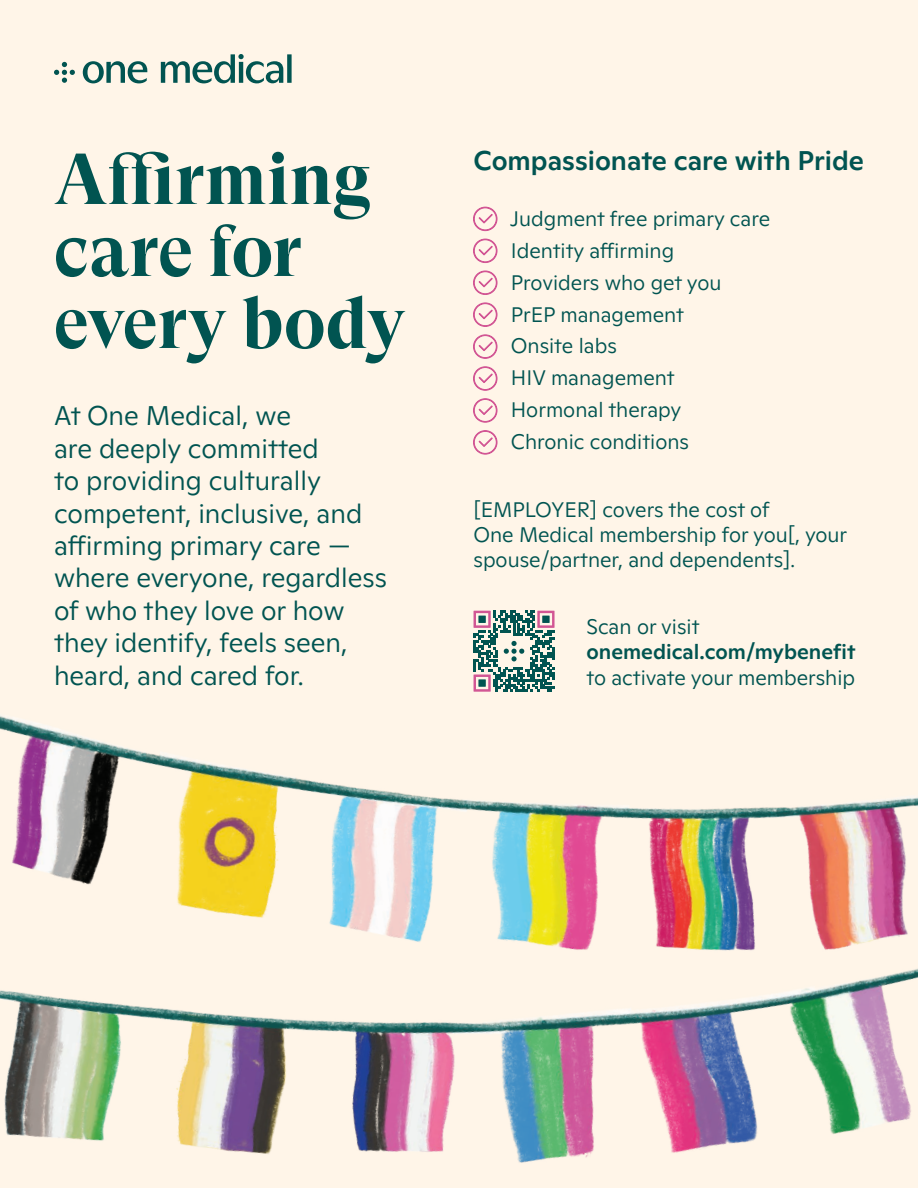
<style>
.page{position:relative;width:918px;height:1188px;background:#fff5e8}
.page>*{position:absolute;margin:0;border:0;box-sizing:border-box;transform-origin:0 0}
.t1{font:700 72px/72px "One GT Super Display";color:#015451}
.t2{font:300 27px/32.4px "Ginto Normal";color:#015451}
.t3{font:500 27px "Ginto Normal";color:#015451}
.t4{font:300 21px/25.2px "Ginto Normal";color:#015451}
.t5{font:500 21px/25.2px "Ginto Normal";color:#015451}
.s1{font-weight:300}
</style>
<div class="page">
<img style="left:0;top:610px;width:555px;height:149px">
<img style="left:0;top:759px;width:918px;height:404px">
<svg style="left:54px;top:54px;width:238px;height:29px"></svg>
<svg style="left:473px;top:206px;width:25px;height:25px"></svg>
<svg style="left:473px;top:238px;width:25px;height:25px"></svg>
<svg style="left:473px;top:270px;width:25px;height:25px"></svg>
<svg style="left:473px;top:302px;width:25px;height:25px"></svg>
<svg style="left:473px;top:334px;width:25px;height:25px"></svg>
<svg style="left:473px;top:366px;width:25px;height:25px"></svg>
<svg style="left:473px;top:398px;width:25px;height:25px"></svg>
<svg style="left:473px;top:430px;width:25px;height:25px"></svg>
<svg style="left:474px;top:611px;width:81px;height:81px"></svg>
<p class="t1" style="left:54px;top:145px;width:353px">Affirming care for every body</p>
<p class="t2" style="left:54px;top:398px;width:334px">At One Medical, we<br>are deeply committed<br>to providing culturally competent, inclusive, and affirming primary care — where everyone, regardless of who they love or how they identify, feels seen, heard, and cared for.</p>
<p class="t3" style="left:474px;top:141px;width:392px">Compassionate care with Pride</p>
<p class="t4" style="left:510px;top:204px;width:261px">Judgment free primary care</p>
<p class="t4" style="left:511px;top:236px;width:165px">Identity affirming</p>
<p class="t4" style="left:511px;top:268px;width:212px">Providers who get you</p>
<p class="t4" style="left:511px;top:300px;width:175px">PrEP management</p>
<p class="t4" style="left:511px;top:332px;width:107px">Onsite labs</p>
<p class="t4" style="left:511px;top:364px;width:165px">HIV management</p>
<p class="t4" style="left:511px;top:396px;width:172px">Hormonal therapy</p>
<p class="t4" style="left:511px;top:428px;width:180px">Chronic conditions</p>
<p class="t4" style="left:474px;top:495px;width:298px">[EMPLOYER] covers the cost of</p>
<p class="t4" style="left:474px;top:520px;width:375px">One Medical membership for you[, your spouse/partner, and dependents].</p>
<p class="t4" style="left:586px;top:613px;width:115px">Scan or visit</p>
<p class="t5" style="left:586px;top:638px;width:271px">onemedical.com/mybenefit <span class="s1">to activate your membership</span></p>
</div>
